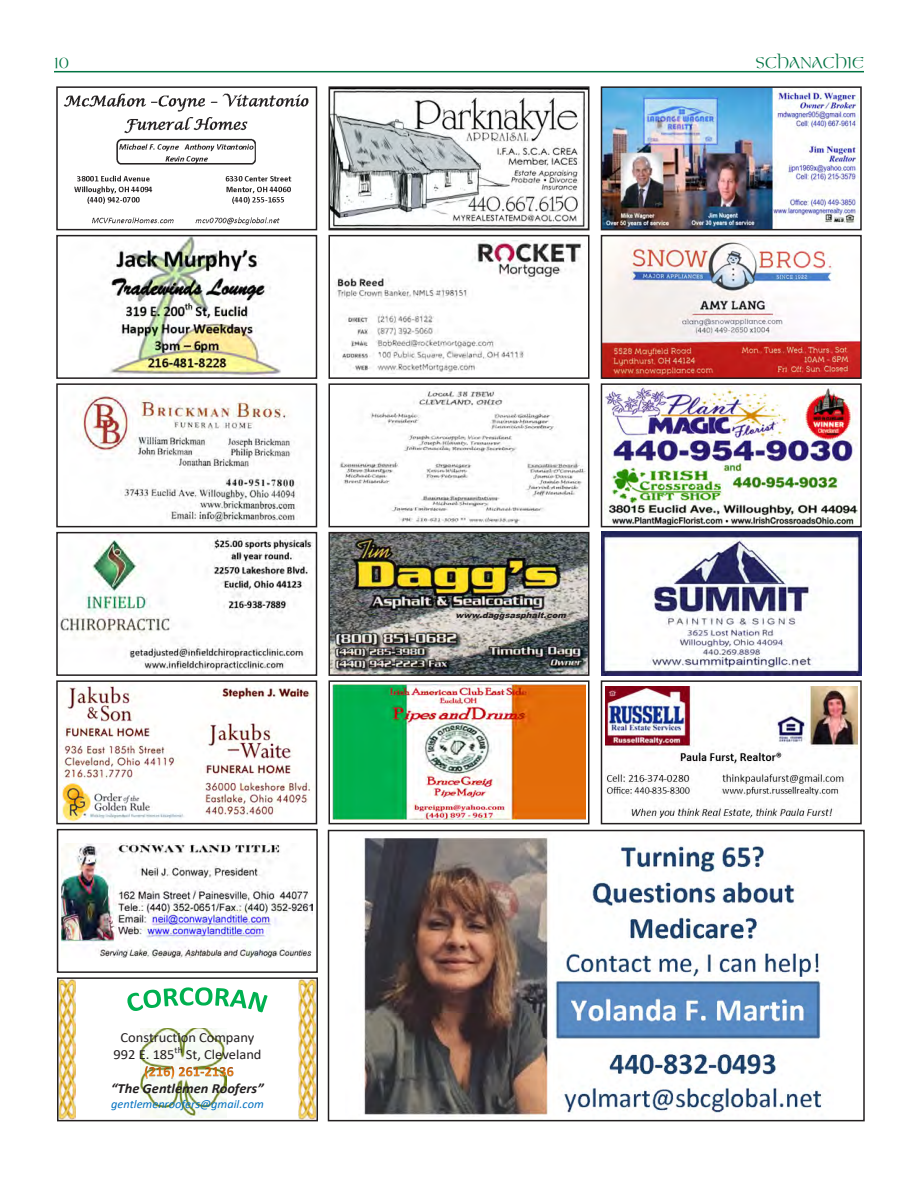
<style>
.page{position:relative;width:918px;height:1188px;background:#fff}
.page>*{position:absolute;margin:0;border:0;box-sizing:border-box;transform-origin:0 0}
.t1{font:18px "Kelt Normal";color:#007342}
.t2{font:13.95px/17px "Calibri";color:#231f20;scale:1.04 1}
.t3{font:italic 700 13.95px "Calibri";color:#231f20;scale:1.04 1}
.t4{font:italic 11.85px "Calibri";color:#0070c0;scale:1.04 1}
.t5{font:8.85px "Calibri";color:#231f20;scale:1.04 1}
.t6{font:italic 900 7.95px "Arial";color:#231f20;scale:1.06 1}
</style>
<div class="page">
<hr style="left:54px;top:71px;width:810px;height:1px;background:#007342">
<img style="left:63px;top:93px;width:246px;height:132px">
<div style="left:56px;top:86px;width:261px;height:144px;border:2px solid #231f20"></div>
<img style="left:109px;top:238px;width:172px;height:138px">
<div style="left:56px;top:235px;width:261px;height:144px;border:2px solid #231f20"></div>
<img style="left:74px;top:392px;width:224px;height:132px">
<div style="left:56px;top:383px;width:261px;height:144px;border:2px solid #231f20"></div>
<img style="left:60px;top:535px;width:253px;height:138px">
<div style="left:56px;top:532px;width:261px;height:144px;border:2px solid #231f20"></div>
<img style="left:59px;top:683px;width:252px;height:138px">
<div style="left:56px;top:680px;width:261px;height:144px;border:2px solid #231f20"></div>
<img style="left:62px;top:844px;width:251px;height:114px">
<div style="left:57px;top:829px;width:261px;height:144px;border:2px solid #231f20"></div>
<img style="left:331px;top:89px;width:256px;height:138px">
<div style="left:328px;top:86px;width:262px;height:144px;border:2px solid #231f20"></div>
<img style="left:336px;top:240px;width:246px;height:132px">
<div style="left:328px;top:235px;width:262px;height:144px;border:2px solid #231f20"></div>
<img style="left:340px;top:389px;width:246px;height:135px">
<div style="left:328px;top:383px;width:261px;height:144px;border:2px solid #231f20"></div>
<img style="left:331px;top:535px;width:256px;height:138px">
<div style="left:328px;top:532px;width:262px;height:144px;border:2px solid #231f20"></div>
<img style="left:333px;top:685px;width:252px;height:135px">
<div style="left:328px;top:680px;width:262px;height:144px;border:2px solid #231f20"></div>
<img style="left:604px;top:89px;width:254px;height:138px">
<div style="left:601px;top:86px;width:261px;height:144px;border:2px solid #231f20"></div>
<img style="left:604px;top:238px;width:255px;height:138px">
<div style="left:601px;top:235px;width:261px;height:144px;border:2px solid #231f20"></div>
<img style="left:605px;top:387px;width:253px;height:137px">
<div style="left:601px;top:383px;width:261px;height:144px;border:2px solid #231f20"></div>
<img style="left:605px;top:687px;width:252px;height:131px">
<div style="left:601px;top:680px;width:261px;height:144px;border:2px solid #231f20"></div>
<img style="left:141px;top:1028px;width:86px;height:90px">
<img style="left:60px;top:980px;width:16px;height:138px">
<img style="left:299px;top:980px;width:16px;height:138px">
<img style="left:140px;top:1058px;width:94px;height:30px">
<svg style="left:127px;top:987px;width:141px;height:25px"></svg>
<div style="left:57px;top:977px;width:261px;height:144px;border:2px solid #231f20"></div>
<img style="left:602px;top:532px;width:260px;height:144px">
<img style="left:364px;top:837px;width:460px;height:280px">
<div style="left:328px;top:830px;width:537px;height:291px;border:2px solid #231f20"></div>
<p class="t1" style="left:54px;top:54px;width:16px">10</p>
<p class="t1" style="left:756px;top:54px;width:110px">SCHANACHIE</p>
<p class="t2" style="left:114px;top:1029px;width:137px;text-indent:7px">Construction Company<br>992 E. 185</p>
<p class="t5" style="left:175px;top:1044px;width:9px">th</p>
<p class="t2" style="left:186px;top:1046px;width:74px">St, Cleveland</p>
<p class="t3" style="left:111px;top:1078px;width:148px">“The Gentlemen Roofers”</p>
<p class="t4" style="left:111px;top:1096px;width:148px">gentlemenroofers@gmail.com</p>
<p class="t6" style="left:456px;top:610px;width:109px">www.daggsasphalt.com</p>
</div>
